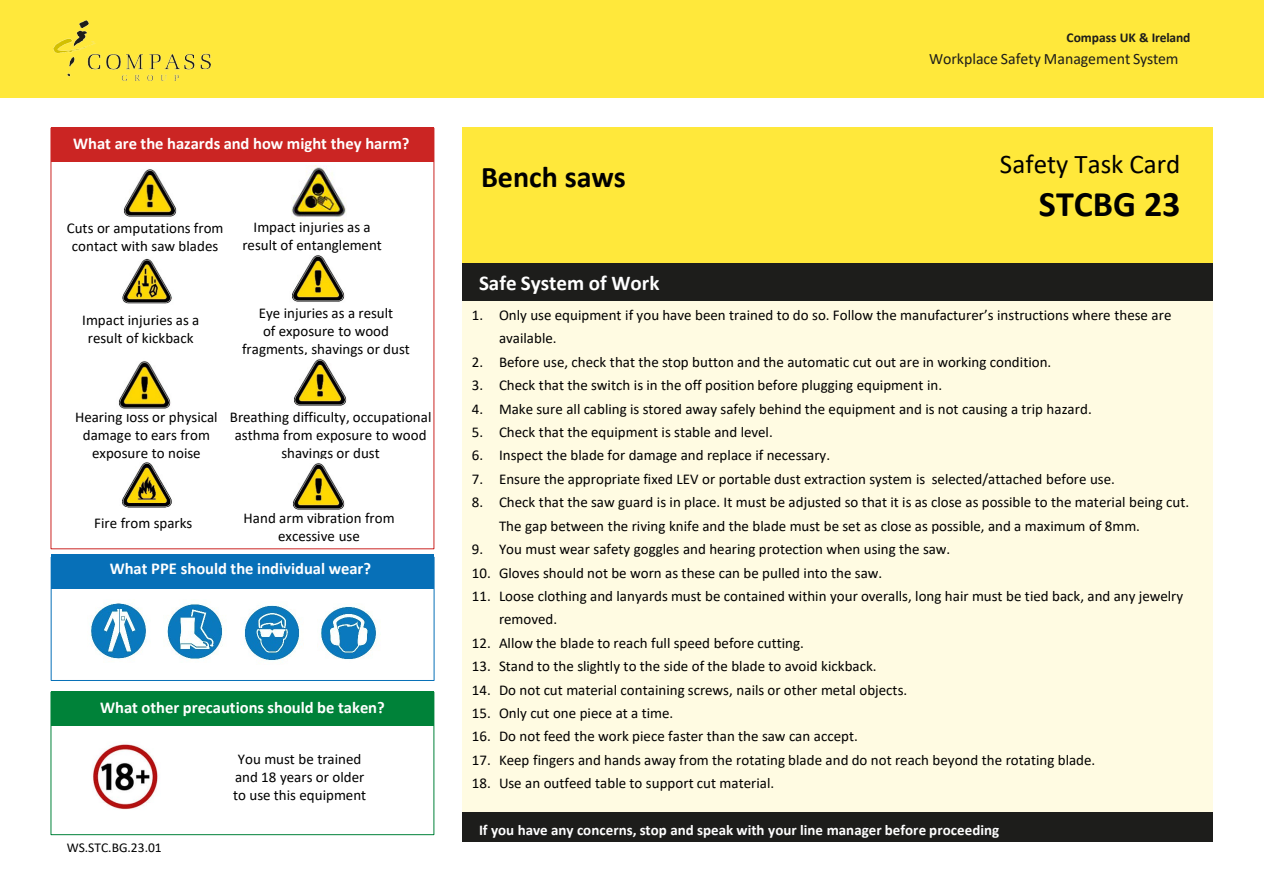
<style>
.page{position:relative;width:1264px;height:894px;background:#fff}
.page>*{position:absolute;margin:0;border:0;box-sizing:border-box;transform-origin:0 0}
.t1{font:700 36px "Calibri";color:#000}
.t2{font:700 30px "Calibri";color:#000}
.t3{font:27px "Calibri";color:#000}
.t4{font:700 21px "Calibri";color:#fff}
.t5{font:700 16.5px "Calibri";letter-spacing:-.005em;color:#fff}
.t6{font:15.9px "Calibri";color:#1d1d1b}
.t7{font:15px/18px "Calibri";color:#000;text-align:center}
.t8{font:700 15px "Calibri";letter-spacing:.005em;color:#fff}
.t9{font:700 13.5px "Calibri";letter-spacing:-.005em;color:#1d1d1b}
.t10{font:13.5px "Calibri";color:#000}
</style>
<div class="page">
<div style="left:0;top:0;width:1263px;height:97px;background:#ffe83b"></div>
<img style="left:53px;top:21px;width:157px;height:59px">
<div style="left:461px;top:128px;width:751px;height:135px;background:#ffe83b"></div>
<div style="left:461px;top:263px;width:751px;height:38px;background:#1d1d1b"></div>
<div style="left:461px;top:301px;width:751px;height:511px;background:#fffbe2"></div>
<div style="left:461px;top:812px;width:751px;height:30px;background:#1d1d1b"></div>
<div style="left:51px;top:128px;width:383px;height:34px;background:#cb2523"></div>
<div style="left:51px;top:691px;width:383px;height:34px;background:#008239"></div>
<div style="left:51px;top:554px;width:383px;height:34px;background:#0770b8"></div>
<img style="left:90px;top:602px;width:57px;height:57px">
<img style="left:244px;top:605px;width:56px;height:56px">
<img style="left:320px;top:606px;width:57px;height:54px">
<img style="left:167px;top:603px;width:56px;height:56px">
<img style="left:122px;top:462px;width:50px;height:46px">
<img style="left:292px;top:255px;width:53px;height:47px">
<img style="left:291px;top:165px;width:55px;height:56px">
<img style="left:294px;top:359px;width:53px;height:47px">
<img style="left:123px;top:169px;width:54px;height:48px">
<img style="left:122px;top:258px;width:50px;height:46px">
<img style="left:292px;top:463px;width:53px;height:47px">
<img style="left:118px;top:361px;width:53px;height:48px">
<img style="left:93px;top:744px;width:65px;height:66px">
<p class="t5" style="left:73px;top:132px;width:338px">What are the hazards and how might they harm?</p>
<p class="t7" style="left:67px;top:218px;width:158px">Cuts or amputations from contact with saw blades</p>
<p class="t7" style="left:242px;top:218px;width:141px">Impact injuries as a result of entanglement</p>
<p class="t7" style="left:82px;top:310px;width:118px">Impact injuries as a result of kickback</p>
<p class="t7" style="left:259px;top:304px;width:136px">Eye injuries as a result</p>
<p class="t7" style="left:242px;top:322px;width:169px">of exposure to wood fragments, shavings or dust</p>
<p class="t7" style="left:75px;top:407px;width:144px">Hearing loss or physical damage to ears from exposure to noise</p>
<p class="t7" style="left:230px;top:408px;width:203px">Breathing difficulty, occupational asthma from exposure to wood shavings or dust</p>
<p class="t7" style="left:94px;top:513px;width:100px">Fire from sparks</p>
<p class="t7" style="left:243px;top:509px;width:152px">Hand arm vibration from excessive use</p>
<p class="t5" style="left:110px;top:557px;width:263px">What PPE should the individual wear?</p>
<p class="t5" style="left:100px;top:696px;width:286px">What other precautions should be taken?</p>
<p class="t10" style="left:67px;top:837px;width:96px">WS.STC.BG.23.01</p>
<p class="t7" style="left:233px;top:749px;width:135px">You must be trained and 18 years or older to use this equipment</p>
<p class="t2" style="left:481px;top:155px;width:146px">Bench saws</p>
<p class="t4" style="left:479px;top:268px;width:182px">Safe System of Work</p>
<p class="t9" style="left:1066px;top:28px;width:125px">Compass UK &amp; Ireland</p>
<p class="t6" style="left:928px;top:47px;width:251px">Workplace Safety Management System</p>
<p class="t3" style="left:999px;top:145px;width:182px">Safety Task Card</p>
<p class="t1" style="left:1038px;top:178px;width:143px">STCBG 23</p>
<p class="t7" style="left:499px;top:303px;width:673px;line-height:23.4px;text-align:left;text-indent:-27px">1. Only use equipment if you have been trained to do so. Follow the manufacturer’s instructions where these are available.</p>
<p class="t7" style="left:472px;top:352px;width:581px">2. Before use, check that the stop button and the automatic cut out are in working condition.</p>
<p class="t7" style="left:472px;top:376px;width:471px">3. Check that the switch is in the off position before plugging equipment in.</p>
<p class="t7" style="left:472px;top:399px;width:621px">4. Make sure all cabling is stored away safely behind the equipment and is not causing a trip hazard.</p>
<p class="t7" style="left:472px;top:422px;width:302px">5. Check that the equipment is stable and level.</p>
<p class="t7" style="left:472px;top:446px;width:360px">6. Inspect the blade for damage and replace if necessary.</p>
<p class="t7" style="left:472px;top:469px;width:644px">7. Ensure the appropriate fixed LEV or portable dust extraction system is selected/attached before use.</p>
<p class="t7" style="left:499px;top:490px;width:691px;line-height:23.4px;text-align:left;text-indent:-27px">8. Check that the saw guard is in place. It must be adjusted so that it is as close as possible to the material being cut.<br>The gap between the riving knife and the blade must be set as close as possible, and a maximum of 8mm.</p>
<p class="t7" style="left:472px;top:539px;width:480px">9. You must wear safety goggles and hearing protection when using the saw.</p>
<p class="t7" style="left:472px;top:563px;width:412px">10. Gloves should not be worn as these can be pulled into the saw.</p>
<p class="t7" style="left:499px;top:583px;width:685px;line-height:23.4px;text-align:left;text-indent:-27px">11. Loose clothing and lanyards must be contained within your overalls, long hair must be tied back, and any jewelry removed.</p>
<p class="t7" style="left:472px;top:633px;width:333px">12. Allow the blade to reach full speed before cutting.</p>
<p class="t7" style="left:472px;top:656px;width:406px">13. Stand to the slightly to the side of the blade to avoid kickback.</p>
<p class="t7" style="left:472px;top:680px;width:436px">14. Do not cut material containing screws, nails or other metal objects.</p>
<p class="t7" style="left:472px;top:703px;width:203px">15. Only cut one piece at a time.</p>
<p class="t7" style="left:472px;top:727px;width:387px">16. Do not feed the work piece faster than the saw can accept.</p>
<p class="t7" style="left:472px;top:750px;width:624px">17. Keep fingers and hands away from the rotating blade and do not reach beyond the rotating blade.</p>
<p class="t7" style="left:472px;top:773px;width:304px">18. Use an outfeed table to support cut material.</p>
<p class="t8" style="left:479px;top:819px;width:521px">If you have any concerns, stop and speak with your line manager before proceeding</p>
</div>
